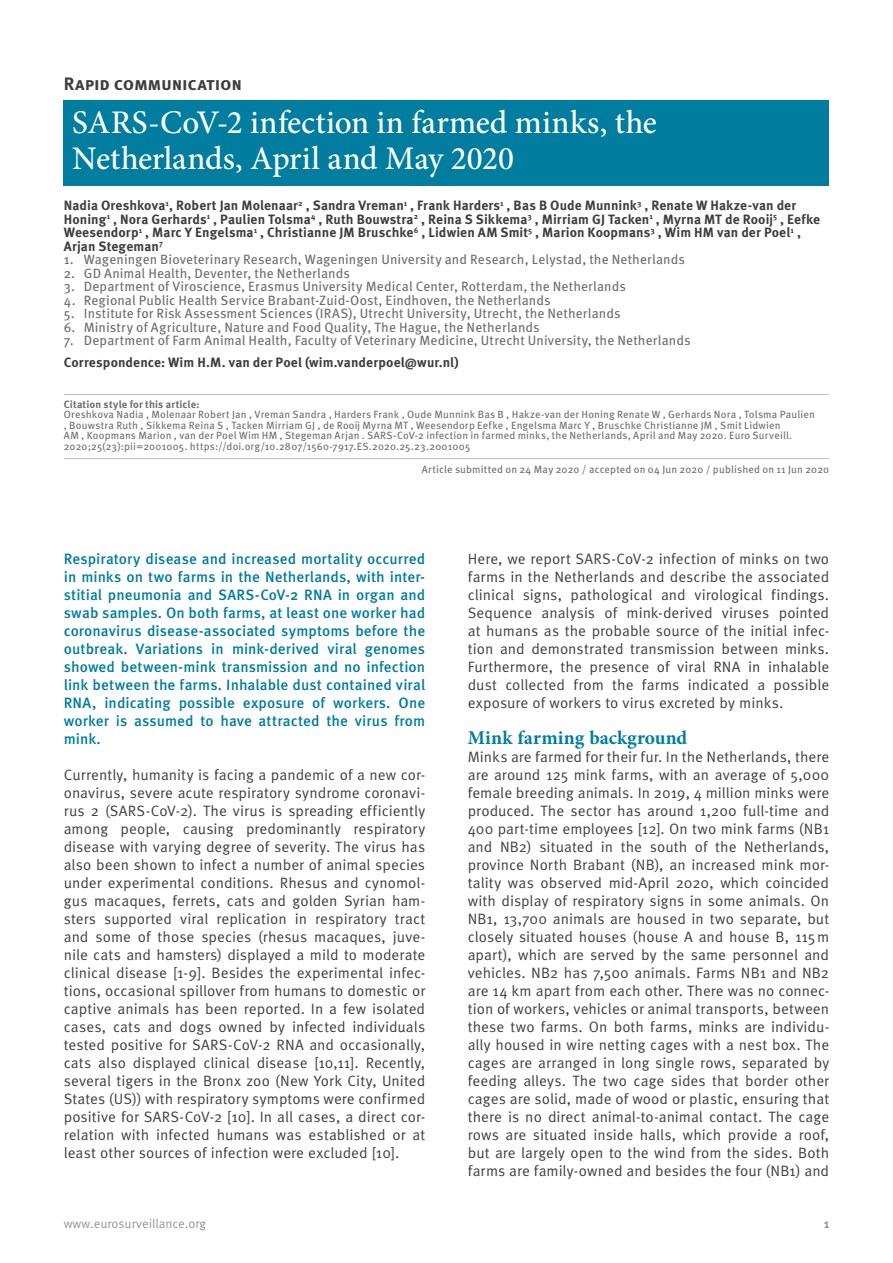
<style>
.page{position:relative;width:893px;height:1263px;background:#fff}
.page>*{position:absolute;margin:0;border:0;box-sizing:border-box;transform-origin:0 0}
.t1{font:500 33px/36px "Minion Pro";color:#fff}
.t2{font:700 19.5px "Minion Pro";letter-spacing:.005em;color:#007d9f}
.t3{font:700 18px "Meta Pro";letter-spacing:-.015em;color:#3e3e3f}
.t4{font:15px/18px "Meta Pro";color:#3e3e3f;text-align:justify}
.t5{font:500 15px/18px "Meta Pro";letter-spacing:.005em;color:#007d9f;text-align:justify}
.t6{font:13.5px "Meta Pro";letter-spacing:.01em;color:#6c6d70}
.t7{font:700 13.5px/13.5px "Meta Pro";letter-spacing:.005em;color:#3e3e3f}
.t8{font:12.75px "Meta Pro";color:#939598}
.t9{font:700 12.75px "Meta Pro";color:#939598}
.t10{font:10.5px/10.5px "Meta Pro";letter-spacing:.015em;color:#6c6d70}
.t11{font:700 10.5px "Meta Pro";letter-spacing:.015em;color:#6c6d70}
</style>
<div class="page">
<hr style="left:64px;top:394px;width:765px;height:1px;background:#bcbdc0">
<hr style="left:64px;top:458px;width:765px;height:1px;background:#bcbdc0">
<div style="left:64px;top:100px;width:765px;height:86px;background:#007d9f"></div>
<p class="t3" style="left:64px;top:72px;width:180px">Rapid communication</p>
<h1 class="t1" style="left:72px;top:104px;width:586px">SARS-CoV-2 infection in farmed minks, the<br>Netherlands, April and May 2020</h1>
<p class="t7" style="left:64px;top:199px;width:758px">Nadia Oreshkova<sup>1</sup>, Robert Jan Molenaar<sup>2</sup> , Sandra Vreman<sup>1</sup> , Frank Harders<sup>1</sup> , Bas B Oude Munnink<sup>3</sup> , Renate W Hakze-van der Honing<sup>1</sup> , Nora Gerhards<sup>1</sup> , Paulien Tolsma<sup>4</sup> , Ruth Bouwstra<sup>2</sup> , Reina S Sikkema<sup>3</sup> , Mirriam GJ Tacken<sup>1</sup> , Myrna MT de Rooij<sup>5</sup> , Eefke Weesendorp<sup>1</sup> , Marc Y Engelsma<sup>1</sup> , Christianne JM Bruschke<sup>6</sup> , Lidwien AM Smit<sup>5</sup> , Marion Koopmans<sup>3</sup> , Wim HM van der Poel<sup>1</sup> , Arjan Stegeman<sup>7</sup></p>
<p class="t6" style="left:64px;top:251px;width:623px">1. Wageningen Bioveterinary Research, Wageningen University and Research, Lelystad, the Netherlands</p>
<p class="t6" style="left:64px;top:265px;width:288px">2. GD Animal Health, Deventer, the Netherlands</p>
<p class="t6" style="left:64px;top:278px;width:564px">3. Department of Viroscience, Erasmus University Medical Center, Rotterdam, the Netherlands</p>
<p class="t6" style="left:64px;top:292px;width:488px">4. Regional Public Health Service Brabant-Zuid-Oost, Eindhoven, the Netherlands</p>
<p class="t6" style="left:64px;top:305px;width:558px">5. Institute for Risk Assessment Sciences (IRAS), Utrecht University, Utrecht, the Netherlands</p>
<p class="t6" style="left:64px;top:319px;width:477px">6. Ministry of Agriculture, Nature and Food Quality, The Hague, the Netherlands</p>
<p class="t6" style="left:64px;top:332px;width:628px">7. Department of Farm Animal Health, Faculty of Veterinary Medicine, Utrecht University, the Netherlands</p>
<p class="t7" style="left:64px;top:356px;width:397px">Correspondence: Wim H.M. van der Poel (wim.vanderpoel@wur.nl)</p>
<p class="t11" style="left:64px;top:397px;width:137px">Citation style for this article:</p>
<p class="t10" style="left:64px;top:410px;width:753px">Oreshkova Nadia , Molenaar Robert Jan , Vreman Sandra , Harders Frank , Oude Munnink Bas B , Hakze-van der Honing Renate W , Gerhards Nora , Tolsma Paulien , Bouwstra Ruth , Sikkema Reina S , Tacken Mirriam GJ , de Rooij Myrna MT , Weesendorp Eefke , Engelsma Marc Y , Bruschke Christianne JM , Smit Lidwien<br>AM , Koopmans Marion , van der Poel Wim HM , Stegeman Arjan . SARS-CoV-2 infection in farmed minks, the Netherlands, April and May 2020. Euro Surveill.<br>2020;25(23):pii=2001005. https://doi.org/10.2807/1560-7917.ES.2020.25.23.2001005</p>
<p class="t10" style="left:422px;top:464px;width:409px">Article submitted on 24 May 2020 / accepted on 04 Jun 2020 / published on 11 Jun 2020</p>
<p class="t5" style="left:64px;top:550px;width:363px">Respiratory disease and increased mortality occurred in minks on two farms in the Netherlands, with inter&shy;stitial pneumonia and SARS-CoV-2 RNA in organ and swab samples. On both farms, at least one worker had coronavirus disease-associated symptoms before the outbreak. Variations in mink-derived viral genomes showed between-mink transmission and no infection link between the farms. Inhalable dust contained viral RNA, indicating possible exposure of workers. One worker is assumed to have attracted the virus from mink.</p>
<p class="t4" style="left:64px;top:766px;width:363px">Currently, humanity is facing a pandemic of a new cor&shy;onavirus, severe acute respiratory syndrome coronavi&shy;rus 2 (SARS-CoV-2). The virus is spreading efficiently among people, causing predominantly respiratory disease with varying degree of severity. The virus has also been shown to infect a number of animal species under experimental conditions. Rhesus and cynomol&shy;gus macaques, ferrets, cats and golden Syrian ham&shy;sters supported viral replication in respiratory tract and some of those species (rhesus macaques, juve&shy;nile cats and hamsters) displayed a mild to moderate clinical disease [1-9]. Besides the experimental infec&shy;tions, occasional spillover from humans to domestic or captive animals has been reported. In a few isolated cases, cats and dogs owned by infected individuals tested positive for SARS-CoV-2 RNA and occasionally, cats also displayed clinical disease [10,11]. Recently, several tigers in the Bronx zoo (New York City, United States (US)) with respiratory symptoms were confirmed positive for SARS-CoV-2 [10]. In all cases, a direct cor&shy;relation with infected humans was established or at least other sources of infection were excluded [10].</p>
<p class="t4" style="left:468px;top:550px;width:363px">Here, we report SARS-CoV-2 infection of minks on two farms in the Netherlands and describe the associated clinical signs, pathological and virological findings.<br>Sequence analysis of mink-derived viruses pointed at humans as the probable source of the initial infec&shy;tion and demonstrated transmission between minks.<br>Furthermore, the presence of viral RNA in inhalable dust collected from the farms indicated a possible exposure of workers to virus excreted by minks.</p>
<h2 class="t2" style="left:468px;top:724px;width:221px">Mink farming background</h2>
<p class="t4" style="left:468px;top:748px;width:363px">Minks are farmed for their fur. In the Netherlands, there are around 125 mink farms, with an average of 5,000 female breeding animals. In 2019, 4 million minks were produced. The sector has around 1,200 full-time and 400 part-time employees [12]. On two mink farms (NB1 and NB2) situated in the south of the Netherlands, province North Brabant (NB), an increased mink mor&shy;tality was observed mid-April 2020, which coincided with display of respiratory signs in some animals. On NB1, 13,700 animals are housed in two separate, but closely situated houses (house A and house B, 115m apart), which are served by the same personnel and vehicles. NB2 has 7,500 animals. Farms NB1 and NB2 are 14 km apart from each other. There was no connec&shy;tion of workers, vehicles or animal transports, between these two farms. On both farms, minks are individu&shy;ally housed in wire netting cages with a nest box. The cages are arranged in long single rows, separated by feeding alleys. The two cage sides that border other cages are solid, made of wood or plastic, ensuring that there is no direct animal-to-animal contact. The cage rows are situated inside halls, which provide a roof, but are largely open to the wind from the sides. Both farms are family-owned and besides the four (NB1) and</p>
<p class="t8" style="left:64px;top:1215px;width:144px">www.eurosurveillance.org</p>
<p class="t9" style="left:824px;top:1215px;width:7px">1</p>
</div>
